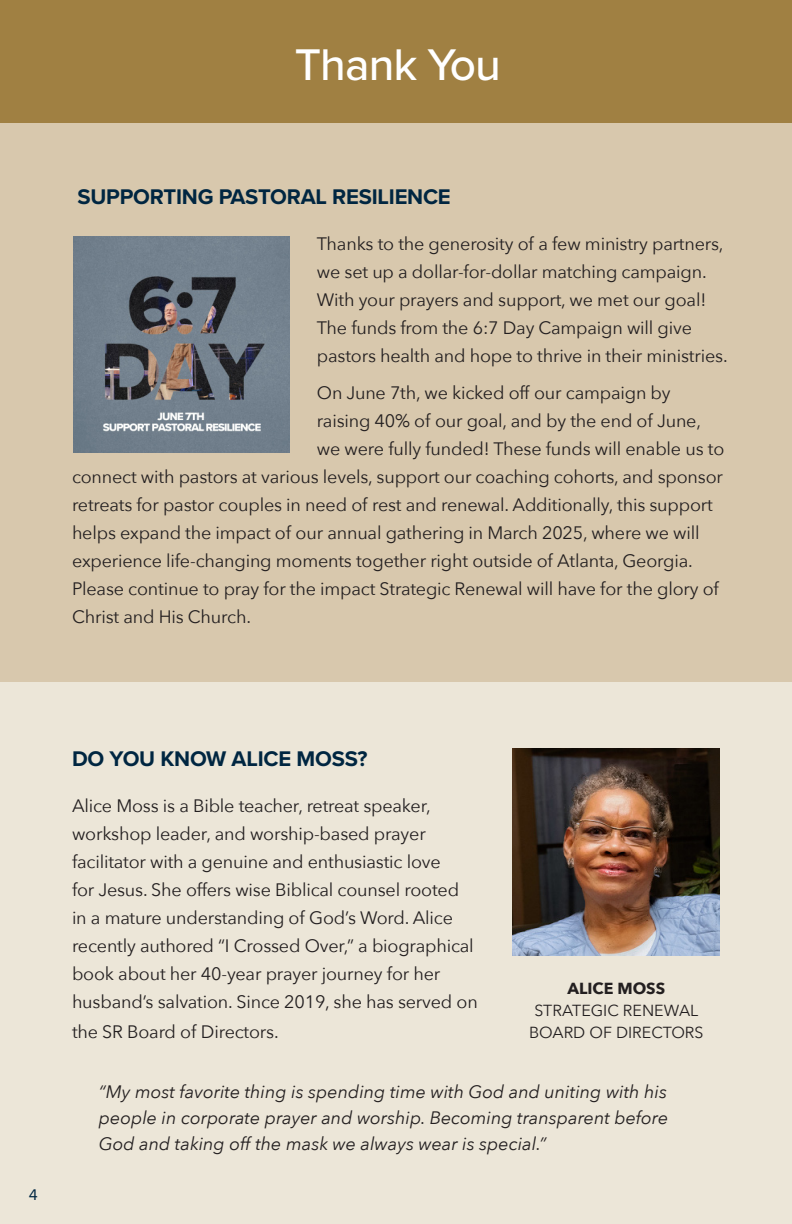
<style>
.page{position:relative;width:792px;height:1224px;background:#fff}
.page>*{position:absolute;margin:0;border:0;box-sizing:border-box;transform-origin:0 0}
.t1{font:500 46px "Proxima Nova";letter-spacing:-.02em;color:#fff}
.t2{font:700 22px "Proxima Nova";letter-spacing:-.01em;color:#002641}
.t3{font:18px/28px "Avenir Next";letter-spacing:-.01em;color:#231f20}
.t4{font:italic 18px/26px "Avenir Next";color:#231f20;text-align:justify}
.t5{font:16px/22px "Avenir Next";color:#231f20;text-align:center}
.t6{font:16px "Proxima Nova";color:#002641}
.s1{font-weight:700}
</style>
<div class="page">
<div style="left:0;top:508px;width:792px;height:716px;background:#ece6d8"></div>
<img style="left:513px;top:748px;width:207px;height:208px">
<div style="left:0;top:120px;width:792px;height:562px;background:#d8c8ad"></div>
<div style="left:0;top:0;width:792px;height:122px;background:#a08042"></div>
<img style="left:74px;top:237px;width:216px;height:216px">
<p class="t1" style="left:295px;top:31px;width:208px">Thank You</p>
<p class="t2" style="left:77px;top:181px;width:375px">SUPPORTING PASTORAL RESILIENCE</p>
<p class="t3" style="left:317px;top:229px;width:412px">Thanks to the generosity of a few ministry partners, we set up a dollar-for-dollar matching campaign.<br>With your prayers and support, we met our goal!<br>The funds from the 6:7 Day Campaign will give pastors health and hope to thrive in their ministries.</p>
<p class="t3" style="left:317px;top:378px;width:355px">On June 7th, we kicked off our campaign by</p>
<p class="t3" style="left:317px;top:406px;width:386px">raising 40% of our goal, and by the end of June,</p>
<p class="t3" style="left:317px;top:434px;width:409px">we were fully funded! These funds will enable us to</p>
<p class="t3" style="left:72px;top:462px;width:653px">connect with pastors at various levels, support our coaching cohorts, and sponsor</p>
<p class="t3" style="left:72px;top:490px;width:642px">retreats for pastor couples in need of rest and renewal. Additionally, this support</p>
<p class="t3" style="left:72px;top:518px;width:629px">helps expand the impact of our annual gathering in March 2025, where we will</p>
<p class="t3" style="left:72px;top:546px;width:622px">experience life-changing moments together right outside of Atlanta, Georgia.</p>
<p class="t3" style="left:72px;top:574px;width:648px">Please continue to pray for the impact Strategic Renewal will have for the glory of</p>
<p class="t3" style="left:72px;top:602px;width:181px">Christ and His Church.</p>
<p class="t6" style="left:29px;top:1182px;width:10px">4</p>
<p class="t2" style="left:72px;top:742px;width:297px">DO YOU KNOW ALICE MOSS?</p>
<p class="t3" style="left:72px;top:791px;width:407px">Alice Moss is a Bible teacher, retreat speaker, workshop leader, and worship-based prayer facilitator with a genuine and enthusiastic love<br>for Jesus. She offers wise Biblical counsel rooted in a mature understanding of God’s Word. Alice recently authored “I Crossed Over,” a biographical book about her 40-year prayer journey for her husband’s salvation. Since 2019, she has served on</p>
<p class="t3" style="left:72px;top:1017px;width:208px">the SR Board of Directors.</p>
<p class="t5" style="left:529px;top:977px;width:176px"><span class="s1">ALICE MOSS<br></span>STRATEGIC RENEWAL<br>BOARD OF DIRECTORS</p>
<p class="t4" style="left:99px;top:1078px;width:571px">“My most favorite thing is spending time with God and uniting with his people in corporate prayer and worship. Becoming transparent before God and taking off the mask we always wear is special.”</p>
</div>
